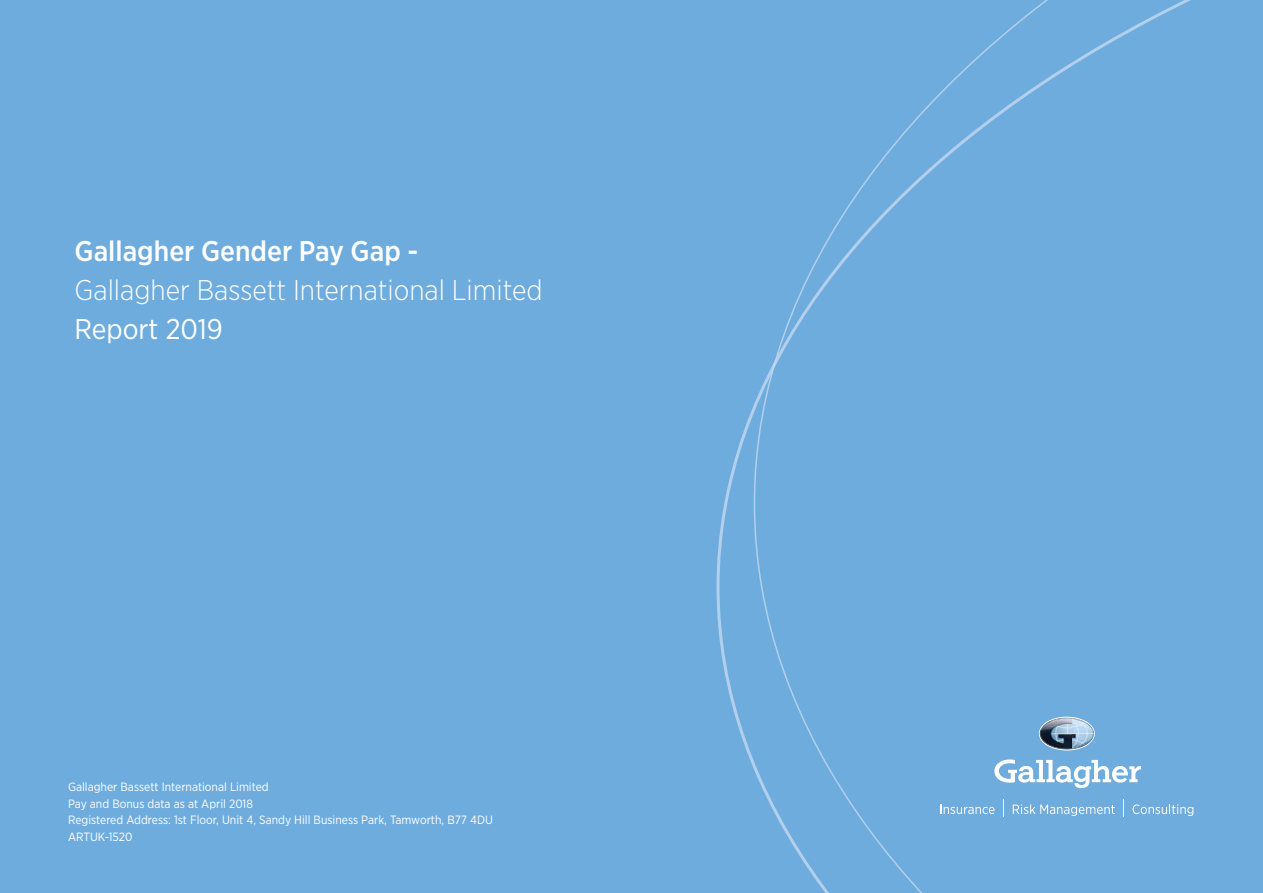
<style>
.page{position:relative;width:1263px;height:893px;background:#6facde}
.page>*{position:absolute;margin:0;border:0;box-sizing:border-box;transform-origin:0 0}
.t1{font:300 28.5px "Gotham Narrow";color:#fff}
.t2{font:500 28.5px "Gotham Narrow";color:#fff}
.t3{font:28.5px "Gotham Narrow";color:#fff}
.t4{font:12px/16.5px "Gotham Narrow";color:#fff}
</style>
<div class="page">
<svg style="left:716px;top:0;width:478px;height:893px"></svg>
<svg style="left:994px;top:759px;width:147px;height:29px"></svg>
<svg style="left:1039px;top:717px;width:56px;height:33px"></svg>
<svg style="left:940px;top:805px;width:54px;height:9px"></svg>
<svg style="left:1013px;top:804px;width:102px;height:12px"></svg>
<svg style="left:1132px;top:804px;width:61px;height:12px"></svg>
<svg style="left:1124px;top:799px;width:1px;height:17px"></svg>
<svg style="left:1003px;top:799px;width:1px;height:17px"></svg>
<h1 class="t2" style="left:74px;top:233px;width:345px">Gallagher Gender Pay Gap -</h1>
<h1 class="t1" style="left:74px;top:272px;width:470px">Gallagher Bassett International Limited</h1>
<h1 class="t3" style="left:74px;top:311px;width:150px">Report 2019</h1>
<p class="t4" style="left:68px;top:778px;width:426px">Gallagher Bassett International Limited<br>Pay and Bonus data as at April 2018<br>Registered Address: 1st Floor, Unit 4, Sandy Hill Business Park, Tamworth, B77 4DU ARTUK-1520</p>
</div>
